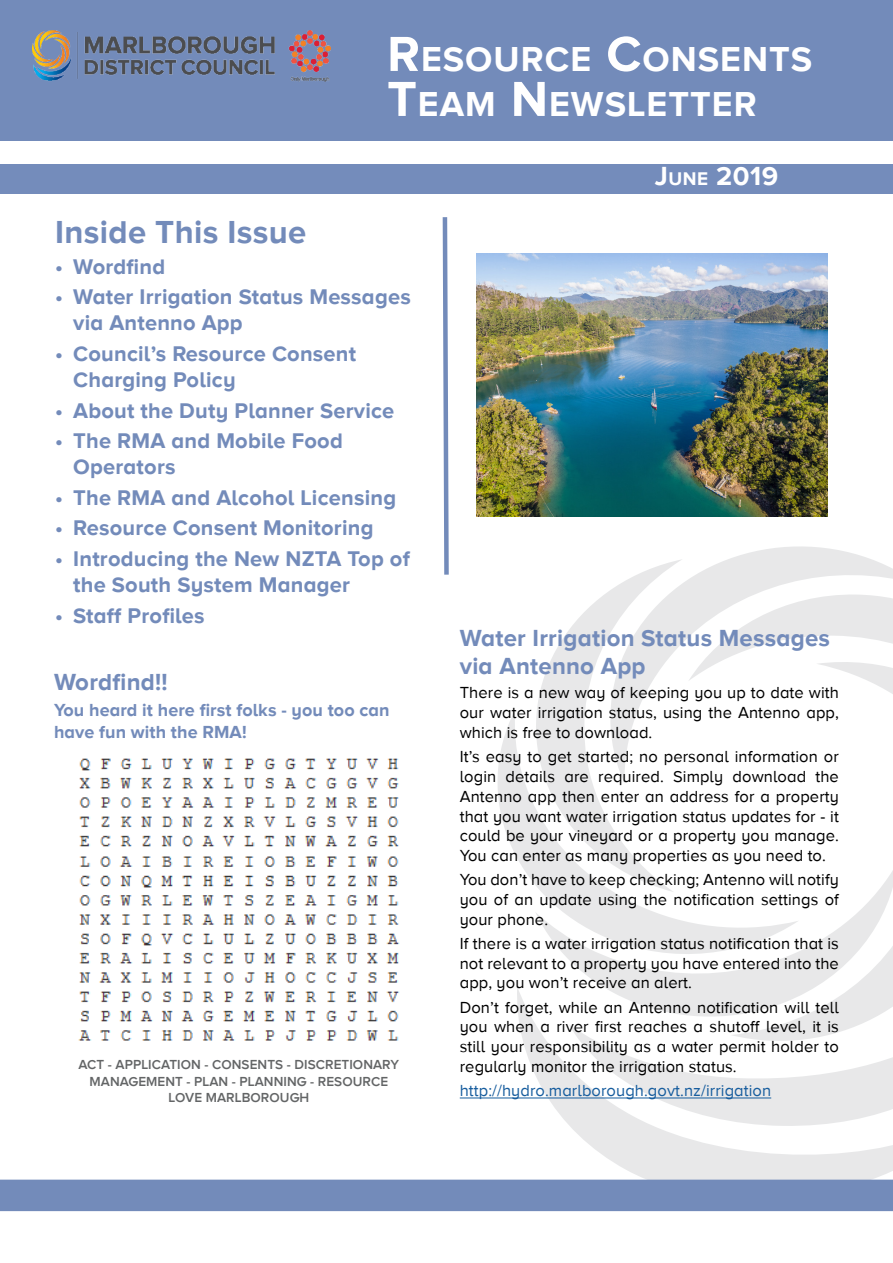
<style>
.page{position:relative;width:893px;height:1263px;background:#fff}
.page>*{position:absolute;margin:0;border:0;box-sizing:border-box;transform-origin:0 0}
.H1_Title{font:700 35.7px/45px "Proxima Nova A";letter-spacing:.03em;color:#fff}
.t1{font:700 32.85px "Proxima Nova A";letter-spacing:.01em;color:#738bba}
.t2{font:700 27px "Proxima Nova A";color:#fff}
.Heading_3_blue{font:700 24px/28.8px "Proxima Nova A";letter-spacing:.01em;color:#738bba}
.t3{font:700 21.9px/26.2px "Proxima Nova A";letter-spacing:.01em;color:#738bba}
.Heading_3_1{font:700 18px/21.6px "Proxima Nova A";letter-spacing:.005em;color:#738bba}
.t4{font:16.5px/19.8px "Proxima Nova A";letter-spacing:.005em;color:#000;text-align:justify}
.t5{font:16.5px "Proxima Nova A";letter-spacing:.005em;color:#175d9e}
.t6{font:600 13.5px "Proxima Nova A";letter-spacing:.005em;color:#636566}
.s1{font-size:51px}
.s2{font-size:18.9px}
</style>
<div class="page">
<svg style="left:497px;top:546px;width:396px;height:353px"></svg>
<svg style="left:514px;top:899px;width:379px;height:280px"></svg>
<div style="left:0;top:0;width:893px;height:140px;background:#738bba"></div>
<div style="left:0;top:164px;width:893px;height:30px;background:#748cbb"></div>
<img style="left:33px;top:31px;width:297px;height:51px">
<div style="left:0;top:1179px;width:893px;height:32px;background:#738bba"></div>
<hr style="left:460px;top:1097px;width:311px;height:1px;background:#175d9e">
<img style="left:476px;top:253px;width:351px;height:263px">
<img style="left:78px;top:758px;width:322px;height:283px">
<svg style="left:443px;top:217px;width:6px;height:358px;background:#96a8cb"></svg>
<p class="H1_Title" style="left:387px;top:36px;width:427px"><span class="s1">R</span>ESOURCE <span class="s1">C</span>ONSENTS<br><span class="s1">T</span>EAM <span class="s1">N</span> EWSLETTER</p>
<h2 class="t1" style="left:55px;top:213px;width:252px">Inside This Issue</h2>
<p class="t3" style="left:55px;top:253px;width:111px">• Wordfind</p>
<p class="t3" style="left:73px;top:283px;width:339px;text-indent:-18px">• Water Irrigation Status Messages via Antenno App</p>
<p class="t3" style="left:73px;top:340px;width:284px;text-indent:-18px">• Council’s Resource Consent<br>Charging Policy</p>
<p class="t3" style="left:55px;top:397px;width:341px">• About the Duty Planner Service</p>
<p class="t3" style="left:73px;top:427px;width:271px;text-indent:-18px">• The RMA and Mobile Food<br>Operators</p>
<p class="t3" style="left:55px;top:484px;width:342px">• The RMA and Alcohol Licensing</p>
<p class="t3" style="left:55px;top:515px;width:320px">• Resource Consent Monitoring</p>
<p class="t3" style="left:73px;top:545px;width:338px;text-indent:-18px">• Introducing the New NZTA Top of the South System Manager</p>
<p class="t3" style="left:55px;top:602px;width:151px">• Staff Profiles</p>
<p class="Heading_3_blue" style="left:54px;top:667px;width:115px">Wordfind!!</p>
<p class="Heading_3_1" style="left:54px;top:699px;width:337px">You heard it here first folks - you too can have fun with the RMA!</p>
<p class="t6" style="left:79px;top:1057px;width:322px">ACT - APPLICATION - CONSENTS - DISCRETIONARY</p>
<p class="t6" style="left:90px;top:1073px;width:300px">MANAGEMENT - PLAN - PLANNING - RESOURCE</p>
<p class="t6" style="left:169px;top:1090px;width:142px">LOVE MARLBOROUGH</p>
<h2 class="t2" style="left:655px;top:161px;width:125px">J<span class="s2">UNE</span> 2019</h2>
<p class="Heading_3_blue" style="left:460px;top:623px;width:372px">Water Irrigation Status Messages via Antenno App</p>
<p class="t4" style="left:460px;top:683px;width:381px">There is a new way of keeping you up to date with our water irrigation status, using the Antenno app, which is free to download.</p>
<p class="t4" style="left:460px;top:746px;width:381px">It’s easy to get started; no personal information or login details are required. Simply download the Antenno app then enter an address for a property that you want water irrigation status updates for - it could be your vineyard or a property you manage.<br>You can enter as many properties as you need to.</p>
<p class="t4" style="left:460px;top:869px;width:381px">You don’t have to keep checking; Antenno will notify you of an update using the notification settings of your phone.</p>
<p class="t4" style="left:460px;top:933px;width:381px">If there is a water irrigation status notification that is not relevant to a property you have entered into the app, you won’t receive an alert.</p>
<p class="t4" style="left:460px;top:997px;width:381px">Don’t forget, while an Antenno notification will tell you when a river first reaches a shutoff level, it is still your responsibility as a water permit holder to regularly monitor the irrigation status.</p>
<p class="t5" style="left:460px;top:1081px;width:313px">http://hydro.marlborough.govt.nz/irrigation</p>
</div>
